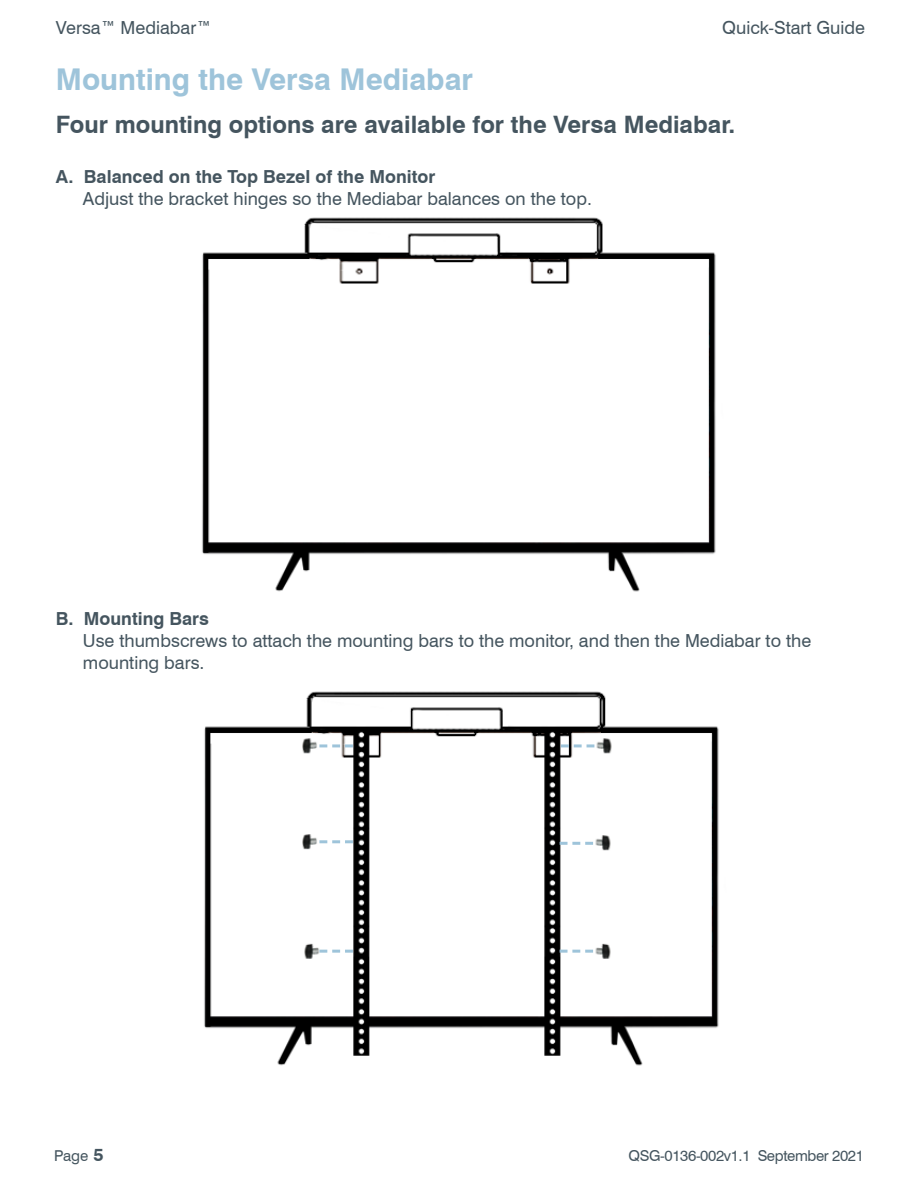
<style>
.page{position:relative;width:918px;height:1188px;background:#fff}
.page>*{position:absolute;margin:0;border:0;box-sizing:border-box;transform-origin:0 0}
.Parag_Heading_Lvl_1{font:700 30px "Swiss 721 BT";color:#9ec4da}
.t1{font:700 24px "Swiss 721 BT";color:#45555f}
.Parag_Body_Indent_No{font:18px/21.6px "Swiss 721 BT";color:#45555f}
.t2{font:700 18px "Swiss 721 BT";color:#45555f}
.t3{font:15px "Swiss 721 BT";letter-spacing:-.025em;color:#45555f}
.s1{font-weight:700;font-size:18px}
</style>
<div class="page">
<img style="left:202px;top:217px;width:514px;height:375px">
<img style="left:204px;top:691px;width:515px;height:375px">
<svg style="left:319px;top:744px;width:34px;height:3px"></svg>
<svg style="left:319px;top:950px;width:34px;height:3px"></svg>
<svg style="left:560px;top:950px;width:33px;height:3px"></svg>
<svg style="left:561px;top:744px;width:33px;height:3px"></svg>
<svg style="left:560px;top:842px;width:33px;height:3px"></svg>
<svg style="left:319px;top:840px;width:34px;height:3px"></svg>
<p class="Parag_Body_Indent_No" style="left:56px;top:17px;width:157px">Versa™ Mediabar™</p>
<p class="Parag_Body_Indent_No" style="left:722px;top:17px;width:144px">Quick-Start Guide</p>
<p class="Parag_Heading_Lvl_1" style="left:56px;top:61px;width:419px">Mounting the Versa Mediabar</p>
<p class="t1" style="left:56px;top:109px;width:681px">Four mounting options are available for the Versa Mediabar.</p>
<p class="t2" style="left:56px;top:166px;width:381px">A. Balanced on the Top Bezel of the Monitor</p>
<p class="Parag_Body_Indent_No" style="left:83px;top:187px;width:511px">Adjust the bracket hinges so the Mediabar balances on the top.</p>
<p class="t2" style="left:56px;top:608px;width:155px">B. Mounting Bars</p>
<p class="Parag_Body_Indent_No" style="left:83px;top:630px;width:730px">Use thumbscrews to attach the mounting bars to the monitor, and then the Mediabar to the mounting bars.</p>
<p class="t3" style="left:54px;top:1146px;width:51px">Page <span class="s1">5</span></p>
<p class="t3" style="left:629px;top:1146px;width:237px">QSG-0136-002v1.1 September 2021</p>
</div>
